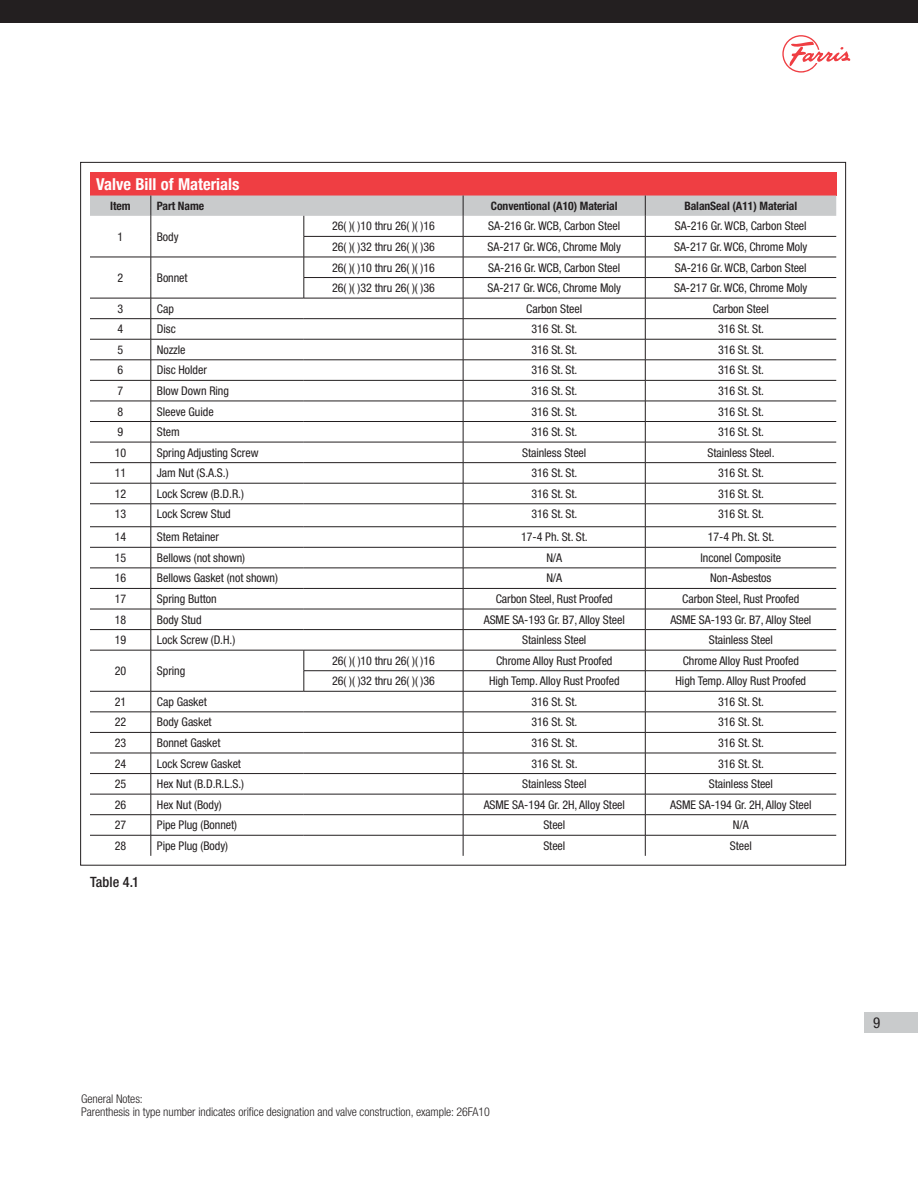
<style>
.page{position:relative;width:918px;height:1188px;background:#fff}
.page>*{position:absolute;margin:0;border:0;box-sizing:border-box;transform-origin:0 0}
.t1{font:700 condensed 16.5px "Helvetica Neue LT Std";color:#fff}
.t2{font:condensed 15px "Helvetica Neue LT Std";color:#231f20}
.t3{font:500 condensed 14.25px "Helvetica Neue LT Std";letter-spacing:.005em;color:#231f20}
.t4{font:condensed 12px "Helvetica Neue LT Std";letter-spacing:-.005em;color:#231f20}
.t5{font:300 condensed 12px/13.5px "Helvetica Neue LT Std";letter-spacing:-.005em;color:#231f20}
.t6{font:700 condensed 11.7px "Helvetica Neue LT Std";letter-spacing:-.005em;color:#231f20}
</style>
<div class="page">
<div style="left:0;top:0;width:918px;height:22px;background:#231f20"></div>
<div style="left:864px;top:1012px;width:54px;height:22px;background:#c9cbcc"></div>
<svg style="left:782px;top:35px;width:68px;height:38px"></svg>
<div style="left:90px;top:172px;width:746px;height:24px;background:#ef3e43"></div>
<svg style="left:90px;top:196px;width:746px;height:660px"></svg>
<h1 class="t1" style="left:96px;top:174px;width:145px">Valve Bill of Materials</h1>
<p class="t6" style="left:110px;top:199px;width:22px">Item</p>
<p class="t6" style="left:157px;top:199px;width:49px">Part Name</p>
<p class="t6" style="left:491px;top:199px;width:128px">Conventional (A10) Material</p>
<p class="t6" style="left:684px;top:199px;width:114px">BalanSeal (A11) Material</p>
<p class="t4" style="left:118px;top:229px;width:7px">1</p>
<p class="t4" style="left:157px;top:229px;width:23px">Body</p>
<p class="t4" style="left:332px;top:219px;width:104px">26( )( )10 thru 26( )( )16</p>
<p class="t4" style="left:488px;top:219px;width:133px">SA-216 Gr. WCB, Carbon Steel</p>
<p class="t4" style="left:675px;top:219px;width:133px">SA-216 Gr. WCB, Carbon Steel</p>
<p class="t4" style="left:332px;top:240px;width:104px">26( )( )32 thru 26( )( )36</p>
<p class="t4" style="left:488px;top:240px;width:135px">SA-217 Gr. WC6, Chrome Moly</p>
<p class="t4" style="left:674px;top:240px;width:135px">SA-217 Gr. WC6, Chrome Moly</p>
<p class="t4" style="left:118px;top:271px;width:7px">2</p>
<p class="t4" style="left:157px;top:271px;width:32px">Bonnet</p>
<p class="t4" style="left:332px;top:260px;width:104px">26( )( )10 thru 26( )( )16</p>
<p class="t4" style="left:488px;top:260px;width:133px">SA-216 Gr. WCB, Carbon Steel</p>
<p class="t4" style="left:675px;top:260px;width:133px">SA-216 Gr. WCB, Carbon Steel</p>
<p class="t4" style="left:332px;top:281px;width:104px">26( )( )32 thru 26( )( )36</p>
<p class="t4" style="left:488px;top:281px;width:135px">SA-217 Gr. WC6, Chrome Moly</p>
<p class="t4" style="left:674px;top:281px;width:135px">SA-217 Gr. WC6, Chrome Moly</p>
<p class="t4" style="left:118px;top:301px;width:7px">3</p>
<p class="t4" style="left:157px;top:301px;width:19px">Cap</p>
<p class="t4" style="left:526px;top:301px;width:57px">Carbon Steel</p>
<p class="t4" style="left:713px;top:301px;width:57px">Carbon Steel</p>
<p class="t4" style="left:118px;top:322px;width:7px">4</p>
<p class="t4" style="left:157px;top:322px;width:20px">Disc</p>
<p class="t4" style="left:531px;top:322px;width:47px">316 St. St.</p>
<p class="t4" style="left:718px;top:322px;width:47px">316 St. St.</p>
<p class="t4" style="left:118px;top:343px;width:7px">5</p>
<p class="t4" style="left:157px;top:343px;width:30px">Nozzle</p>
<p class="t4" style="left:531px;top:343px;width:47px">316 St. St.</p>
<p class="t4" style="left:718px;top:343px;width:47px">316 St. St.</p>
<p class="t4" style="left:118px;top:363px;width:7px">6</p>
<p class="t4" style="left:157px;top:363px;width:52px">Disc Holder</p>
<p class="t4" style="left:531px;top:363px;width:47px">316 St. St.</p>
<p class="t4" style="left:718px;top:363px;width:47px">316 St. St.</p>
<p class="t4" style="left:118px;top:384px;width:7px">7</p>
<p class="t4" style="left:157px;top:384px;width:74px">Blow Down Ring</p>
<p class="t4" style="left:531px;top:384px;width:47px">316 St. St.</p>
<p class="t4" style="left:718px;top:384px;width:47px">316 St. St.</p>
<p class="t4" style="left:118px;top:404px;width:7px">8</p>
<p class="t4" style="left:157px;top:404px;width:58px">Sleeve Guide</p>
<p class="t4" style="left:531px;top:404px;width:47px">316 St. St.</p>
<p class="t4" style="left:718px;top:404px;width:47px">316 St. St.</p>
<p class="t4" style="left:118px;top:425px;width:7px">9</p>
<p class="t4" style="left:157px;top:425px;width:24px">Stem</p>
<p class="t4" style="left:531px;top:425px;width:47px">316 St. St.</p>
<p class="t4" style="left:718px;top:425px;width:47px">316 St. St.</p>
<p class="t4" style="left:115px;top:445px;width:13px">10</p>
<p class="t4" style="left:157px;top:445px;width:103px">Spring Adjusting Screw</p>
<p class="t4" style="left:522px;top:445px;width:66px">Stainless Steel</p>
<p class="t4" style="left:708px;top:445px;width:69px">Stainless Steel.</p>
<p class="t4" style="left:115px;top:466px;width:13px">11</p>
<p class="t4" style="left:157px;top:466px;width:73px">Jam Nut (S.A.S.)</p>
<p class="t4" style="left:531px;top:466px;width:47px">316 St. St.</p>
<p class="t4" style="left:718px;top:466px;width:47px">316 St. St.</p>
<p class="t4" style="left:115px;top:487px;width:13px">12</p>
<p class="t4" style="left:157px;top:487px;width:89px">Lock Screw (B.D.R.)</p>
<p class="t4" style="left:531px;top:487px;width:47px">316 St. St.</p>
<p class="t4" style="left:718px;top:487px;width:47px">316 St. St.</p>
<p class="t4" style="left:115px;top:507px;width:13px">13</p>
<p class="t4" style="left:157px;top:507px;width:76px">Lock Screw Stud</p>
<p class="t4" style="left:532px;top:507px;width:47px">316 St. St.</p>
<p class="t4" style="left:718px;top:507px;width:47px">316 St. St.</p>
<p class="t4" style="left:115px;top:530px;width:13px">14</p>
<p class="t4" style="left:157px;top:530px;width:64px">Stem Retainer</p>
<p class="t4" style="left:521px;top:530px;width:68px">17-4 Ph. St. St.</p>
<p class="t4" style="left:708px;top:530px;width:68px">17-4 Ph. St. St.</p>
<p class="t4" style="left:115px;top:551px;width:13px">15</p>
<p class="t4" style="left:157px;top:551px;width:90px">Bellows (not shown)</p>
<p class="t4" style="left:546px;top:551px;width:17px">N/A</p>
<p class="t4" style="left:701px;top:551px;width:82px">Inconel Composite</p>
<p class="t4" style="left:115px;top:571px;width:13px">16</p>
<p class="t4" style="left:157px;top:571px;width:123px">Bellows Gasket (not shown)</p>
<p class="t4" style="left:546px;top:571px;width:17px">N/A</p>
<p class="t4" style="left:710px;top:571px;width:63px">Non-Asbestos</p>
<p class="t4" style="left:115px;top:592px;width:13px">17</p>
<p class="t4" style="left:157px;top:592px;width:61px">Spring Button</p>
<p class="t4" style="left:496px;top:592px;width:119px">Carbon Steel, Rust Proofed</p>
<p class="t4" style="left:682px;top:592px;width:119px">Carbon Steel, Rust Proofed</p>
<p class="t4" style="left:115px;top:612px;width:13px">18</p>
<p class="t4" style="left:157px;top:612px;width:46px">Body Stud</p>
<p class="t4" style="left:484px;top:612px;width:143px">ASME SA-193 Gr. B7, Alloy Steel</p>
<p class="t4" style="left:670px;top:612px;width:143px">ASME SA-193 Gr. B7, Alloy Steel</p>
<p class="t4" style="left:115px;top:633px;width:13px">19</p>
<p class="t4" style="left:157px;top:633px;width:80px">Lock Screw (D.H.)</p>
<p class="t4" style="left:522px;top:633px;width:66px">Stainless Steel</p>
<p class="t4" style="left:709px;top:633px;width:66px">Stainless Steel</p>
<p class="t4" style="left:115px;top:664px;width:13px">20</p>
<p class="t4" style="left:157px;top:664px;width:30px">Spring</p>
<p class="t4" style="left:332px;top:654px;width:104px">26( )( )10 thru 26( )( )16</p>
<p class="t4" style="left:496px;top:654px;width:118px">Chrome Alloy Rust Proofed</p>
<p class="t4" style="left:683px;top:654px;width:118px">Chrome Alloy Rust Proofed</p>
<p class="t4" style="left:332px;top:674px;width:104px">26( )( )32 thru 26( )( )36</p>
<p class="t4" style="left:489px;top:674px;width:132px">High Temp. Alloy Rust Proofed</p>
<p class="t4" style="left:676px;top:674px;width:132px">High Temp. Alloy Rust Proofed</p>
<p class="t4" style="left:115px;top:695px;width:13px">21</p>
<p class="t4" style="left:157px;top:695px;width:51px">Cap Gasket</p>
<p class="t4" style="left:532px;top:695px;width:47px">316 St. St.</p>
<p class="t4" style="left:718px;top:695px;width:47px">316 St. St.</p>
<p class="t4" style="left:115px;top:715px;width:13px">22</p>
<p class="t4" style="left:157px;top:715px;width:56px">Body Gasket</p>
<p class="t4" style="left:532px;top:715px;width:47px">316 St. St.</p>
<p class="t4" style="left:718px;top:715px;width:47px">316 St. St.</p>
<p class="t4" style="left:115px;top:736px;width:13px">23</p>
<p class="t4" style="left:157px;top:736px;width:65px">Bonnet Gasket</p>
<p class="t4" style="left:532px;top:736px;width:47px">316 St. St.</p>
<p class="t4" style="left:718px;top:736px;width:47px">316 St. St.</p>
<p class="t4" style="left:115px;top:756px;width:13px">24</p>
<p class="t4" style="left:157px;top:756px;width:86px">Lock Screw Gasket</p>
<p class="t4" style="left:532px;top:756px;width:47px">316 St. St.</p>
<p class="t4" style="left:718px;top:756px;width:47px">316 St. St.</p>
<p class="t4" style="left:115px;top:777px;width:13px">25</p>
<p class="t4" style="left:157px;top:777px;width:89px">Hex Nut (B.D.R.L.S.)</p>
<p class="t4" style="left:522px;top:777px;width:66px">Stainless Steel</p>
<p class="t4" style="left:709px;top:777px;width:66px">Stainless Steel</p>
<p class="t4" style="left:115px;top:798px;width:13px">26</p>
<p class="t4" style="left:157px;top:798px;width:66px">Hex Nut (Body)</p>
<p class="t4" style="left:484px;top:798px;width:143px">ASME SA-194 Gr. 2H, Alloy Steel</p>
<p class="t4" style="left:670px;top:798px;width:143px">ASME SA-194 Gr. 2H, Alloy Steel</p>
<p class="t4" style="left:115px;top:818px;width:13px">27</p>
<p class="t4" style="left:157px;top:818px;width:82px">Pipe Plug (Bonnet)</p>
<p class="t4" style="left:543px;top:818px;width:23px">Steel</p>
<p class="t4" style="left:733px;top:818px;width:17px">N/A</p>
<p class="t4" style="left:115px;top:839px;width:13px">28</p>
<p class="t4" style="left:157px;top:839px;width:73px">Pipe Plug (Body)</p>
<p class="t4" style="left:543px;top:839px;width:23px">Steel</p>
<p class="t4" style="left:730px;top:839px;width:23px">Steel</p>
<p class="t3" style="left:90px;top:873px;width:51px">Table 4.1</p>
<p class="t5" style="left:81px;top:1092px;width:410px">General Notes:<br>Parenthesis in type number indicates orifice designation and valve construction, example: 26FA10</p>
<p class="t2" style="left:873px;top:1014px;width:9px">9</p>
</div>
